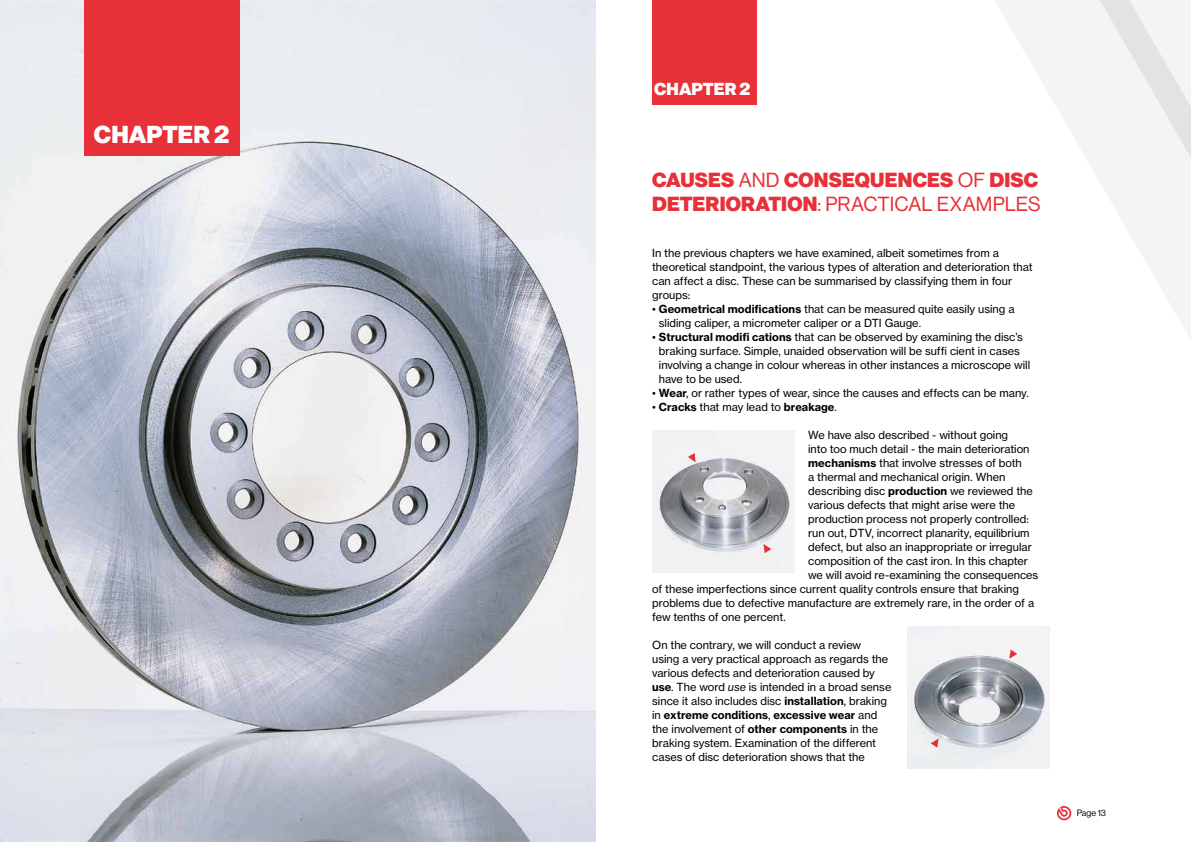
<style>
.page{position:relative;width:1191px;height:842px;background:#fff}
.page>*{position:absolute;margin:0;border:0;box-sizing:border-box;transform-origin:0 0}
.t1{font:900 24px "BW Haas Head 95";color:#fff}
.t2{font:20px "BW Haas Head 55 Roman";color:#e73037}
.t3{font:900 20px "BW Haas Head 95";letter-spacing:.01em;color:#e73037}
.t4{font:900 17px "BW Haas Head 95";letter-spacing:.005em;color:#fff}
.t5{font:11px/14px "BW Haas Text 55 Roman";color:#000}
.t6{font:700 11px "BW Haas Text 75";letter-spacing:.005em;color:#000}
.t7{font:9px "BW Haas Head 55 Roman";color:#000}
.s1{font-family:"BW Haas Head 55 Roman";font-weight:400}
.s2{font-family:"BW Haas Head 95";font-weight:900}
.s3{font-family:"BW Haas Text 75";font-weight:700}
.s4{font-family:"BW Haas Text 56";font-style:italic}
.s5{font-family:"BW Haas Text 55 Roman";font-weight:400}
</style>
<div class="page">
<svg style="left:995px;top:0;width:54px;height:93px;fill:#f4f4f4"></svg>
<svg style="left:1049px;top:0;width:142px;height:339px;fill:#f4f4f4"></svg>
<svg style="left:1057px;top:806px;width:14px;height:14px"></svg>
<img style="left:0;top:0;width:595px;height:842px">
<div style="left:84px;top:0;width:156px;height:156px;background:#e73037"></div>
<img style="left:652px;top:431px;width:142px;height:142px">
<img style="left:907px;top:626px;width:142px;height:142px">
<svg style="left:930px;top:738px;width:8px;height:10px"></svg>
<svg style="left:1009px;top:649px;width:8px;height:10px"></svg>
<svg style="left:763px;top:544px;width:8px;height:9px"></svg>
<svg style="left:688px;top:453px;width:7px;height:9px"></svg>
<div style="left:652px;top:0;width:105px;height:105px;background:#e73037"></div>
<h1 class="t1" style="left:94px;top:121px;width:137px">CHAPTER 2</h1>
<h3 class="t4" style="left:654px;top:79px;width:98px">CHAPTER 2</h3>
<h2 class="t3" style="left:652px;top:168px;width:387px">CAUSES <span class="s1">AND</span> CONSEQUENCES <span class="s1">OF</span> DISC</h2>
<h2 class="t2" style="left:652px;top:192px;width:390px"><span class="s2">DETERIORATION</span>: PRACTICAL EXAMPLES</h2>
<p class="t5" style="left:652px;top:246px;width:382px">In the previous chapters we have examined, albeit sometimes from a theoretical standpoint, the various types of alteration and deterioration that can affect a disc. These can be summarised by classifying them in four groups:</p>
<p class="t5" style="left:659px;top:302px;width:357px;text-indent:-7px">• <span class="s3">Geometrical modifications</span> that can be measured quite easily using a sliding caliper, a micrometer caliper or a DTI Gauge.</p>
<p class="t5" style="left:659px;top:330px;width:373px;text-indent:-7px">• <span class="s3">Structural modifi cations</span> that can be observed by examining the disc’s braking surface. Simple, unaided observation will be suffi cient in cases involving a change in colour whereas in other instances a microscope will have to be used.</p>
<p class="t5" style="left:652px;top:386px;width:378px">• <span class="s3">Wear</span>, or rather types of wear, since the causes and effects can be many.</p>
<p class="t5" style="left:652px;top:400px;width:186px">• <span class="s3">Cracks</span> that may lead to <span class="s3">breakage</span>.</p>
<p class="t5" style="left:808px;top:428px;width:201px">We have also described - without going</p>
<p class="t5" style="left:808px;top:442px;width:223px">into too much detail - the main deterioration</p>
<p class="t5" style="left:808px;top:456px;width:215px"><span class="s3">mechanisms</span> that involve stresses of both</p>
<p class="t5" style="left:808px;top:470px;width:199px">a thermal and mechanical origin. When</p>
<p class="t5" style="left:808px;top:484px;width:226px">describing disc <span class="s3">production</span> we reviewed the</p>
<p class="t5" style="left:808px;top:498px;width:208px">various defects that might arise were the</p>
<p class="t5" style="left:808px;top:512px;width:222px">production process not properly controlled:</p>
<p class="t5" style="left:808px;top:526px;width:223px">run out, DTV, incorrect planarity, equilibrium</p>
<p class="t5" style="left:808px;top:540px;width:225px">defect, but also an inappropriate or irregular</p>
<p class="t5" style="left:808px;top:554px;width:221px">composition of the cast iron. In this chapter</p>
<p class="t5" style="left:808px;top:568px;width:232px">we will avoid re-examining the consequences</p>
<p class="t5" style="left:652px;top:582px;width:368px">of these imperfections since current quality controls ensure that braking</p>
<p class="t5" style="left:652px;top:596px;width:383px">problems due to defective manufacture are extremely rare, in the order of a</p>
<p class="t5" style="left:652px;top:610px;width:135px">few tenths of one percent.</p>
<p class="t5" style="left:652px;top:638px;width:241px">On the contrary, we will conduct a review<br>using a very practical approach as regards the various defects and deterioration caused by <span class="s3">use</span>. The word <span class="s4">use</span> is intended in a broad sense since it also includes disc <span class="s3">installation</span>, braking</p>
<p class="t6" style="left:652px;top:708px;width:227px"><span class="s5">in</span> extreme conditions<span class="s5">,</span> excessive wear <span class="s5">and</span></p>
<p class="t5" style="left:652px;top:722px;width:227px">the involvement of <span class="s3">other components</span> in the braking system. Examination of the different cases of disc deterioration shows that the</p>
<p class="t7" style="left:1076px;top:808px;width:31px">Page 13</p>
</div>
